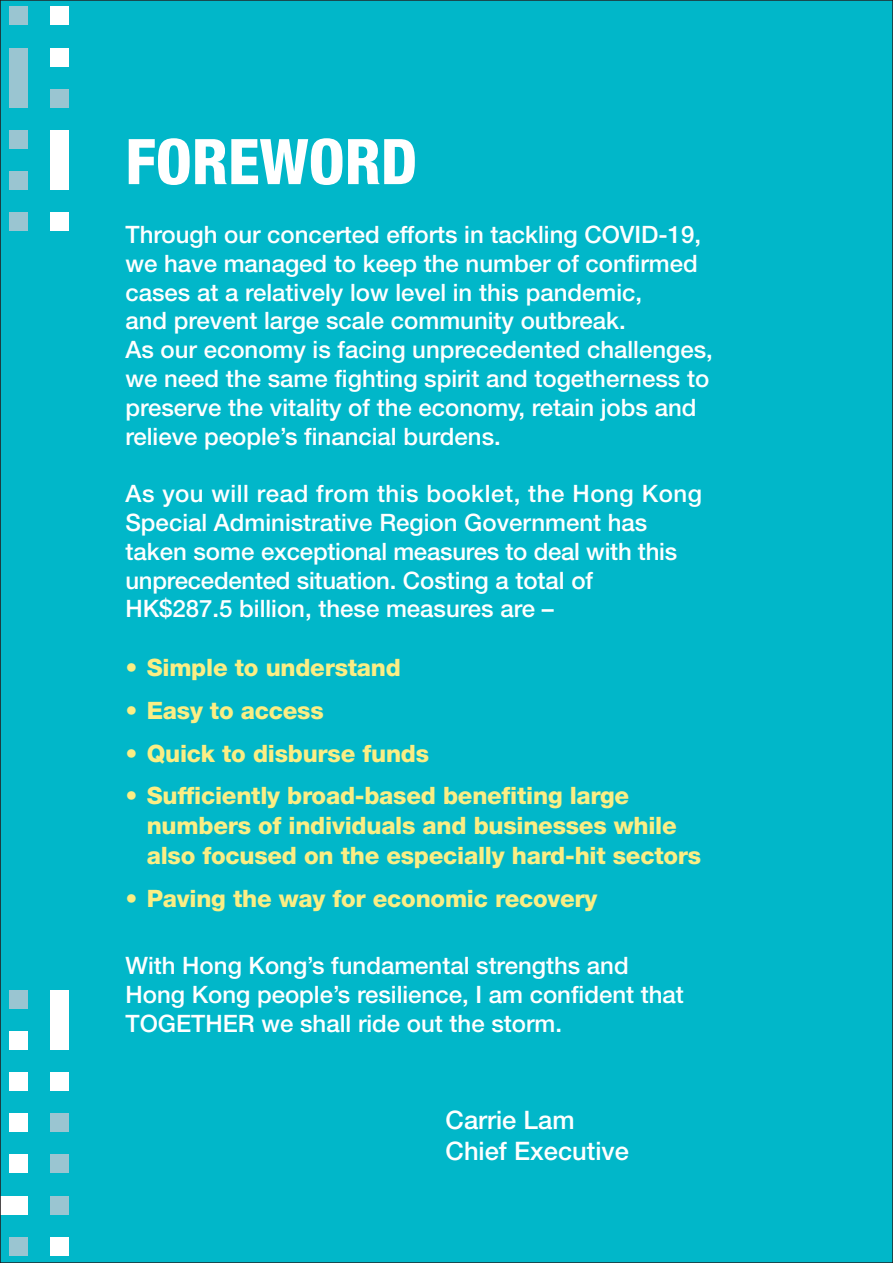
<style>
.page{position:relative;width:893px;height:1263px;background:#01b7c9}
.page>*{position:absolute;margin:0;border:0;box-sizing:border-box;transform-origin:0 0}
.t1{font:800 condensed 63px "Helvetica Neue LT Std";color:#fff}
.t2{font:500 25.5px/30.9px "Helvetica Neue LT Std";color:#fff}
.t3{font:500 24px/28.8px "Helvetica Neue LT Std";color:#fff}
.t4{font:800 24px/30px "Helvetica Neue LT Std";letter-spacing:-.01em;color:#fbee84}
</style>
<div class="page">
<div style="left:50px;top:7px;width:19px;height:18px;background:#fff"></div>
<div style="left:50px;top:48px;width:19px;height:18px;background:#fff"></div>
<div style="left:50px;top:130px;width:19px;height:60px;background:#fff"></div>
<div style="left:50px;top:212px;width:19px;height:19px;background:#fff"></div>
<div style="left:50px;top:990px;width:19px;height:60px;background:#fff"></div>
<div style="left:9px;top:1031px;width:18px;height:19px;background:#fff"></div>
<div style="left:9px;top:1072px;width:18px;height:19px;background:#fff"></div>
<div style="left:50px;top:1072px;width:19px;height:19px;background:#fff"></div>
<div style="left:9px;top:1114px;width:18px;height:18px;background:#fff"></div>
<div style="left:9px;top:1155px;width:18px;height:18px;background:#fff"></div>
<div style="left:0;top:1196px;width:27px;height:18px;background:#fff"></div>
<div style="left:50px;top:1237px;width:19px;height:18px;background:#fff"></div>
<div style="left:9px;top:7px;width:18px;height:18px;background:#9ac5d1"></div>
<div style="left:9px;top:48px;width:18px;height:59px;background:#9ac5d1"></div>
<div style="left:50px;top:89px;width:19px;height:18px;background:#9ac5d1"></div>
<div style="left:9px;top:130px;width:18px;height:18px;background:#9ac5d1"></div>
<div style="left:9px;top:171px;width:18px;height:19px;background:#9ac5d1"></div>
<div style="left:9px;top:212px;width:18px;height:19px;background:#9ac5d1"></div>
<div style="left:9px;top:990px;width:18px;height:18px;background:#9ac5d1"></div>
<div style="left:50px;top:1114px;width:19px;height:18px;background:#9ac5d1"></div>
<div style="left:50px;top:1155px;width:19px;height:18px;background:#9ac5d1"></div>
<div style="left:50px;top:1196px;width:19px;height:18px;background:#9ac5d1"></div>
<div style="left:9px;top:1237px;width:18px;height:18px;background:#9ac5d1"></div>
<h1 class="t1" style="left:125px;top:123px;width:293px">FOREWORD</h1>
<p class="t3" style="left:125px;top:220px;width:589px">Through our concerted efforts in tackling COVID-19, we have managed to keep the number of confirmed cases at a relatively low level in this pandemic,<br>and prevent large scale community outbreak.<br>As our economy is facing unprecedented challenges, we need the same fighting spirit and togetherness to preserve the vitality of the economy, retain jobs and relieve people’s financial burdens.</p>
<p class="t3" style="left:125px;top:479px;width:578px">As you will read from this booklet, the Hong Kong Special Administrative Region Government has taken some exceptional measures to deal with this unprecedented situation. Costing a total of HK$287.5 billion, these measures are –</p>
<p class="t4" style="left:125px;top:652px;width:277px">• Simple to understand</p>
<p class="t4" style="left:125px;top:695px;width:200px">• Easy to access</p>
<p class="t4" style="left:125px;top:738px;width:305px">• Quick to disburse funds</p>
<p class="t4" style="left:147px;top:781px;width:556px;text-indent:-21px">• Sufficiently broad-based benefiting large numbers of individuals and businesses while also focused on the especially hard-hit sectors</p>
<p class="t4" style="left:125px;top:883px;width:474px">• Paving the way for economic recovery</p>
<p class="t3" style="left:125px;top:951px;width:560px">With Hong Kong’s fundamental strengths and<br>Hong Kong people’s resilience, I am confident that<br>TOGETHER we shall ride out the storm.</p>
<p class="t2" style="left:446px;top:1104px;width:185px">Carrie Lam<br>Chief Executive</p>
</div>
